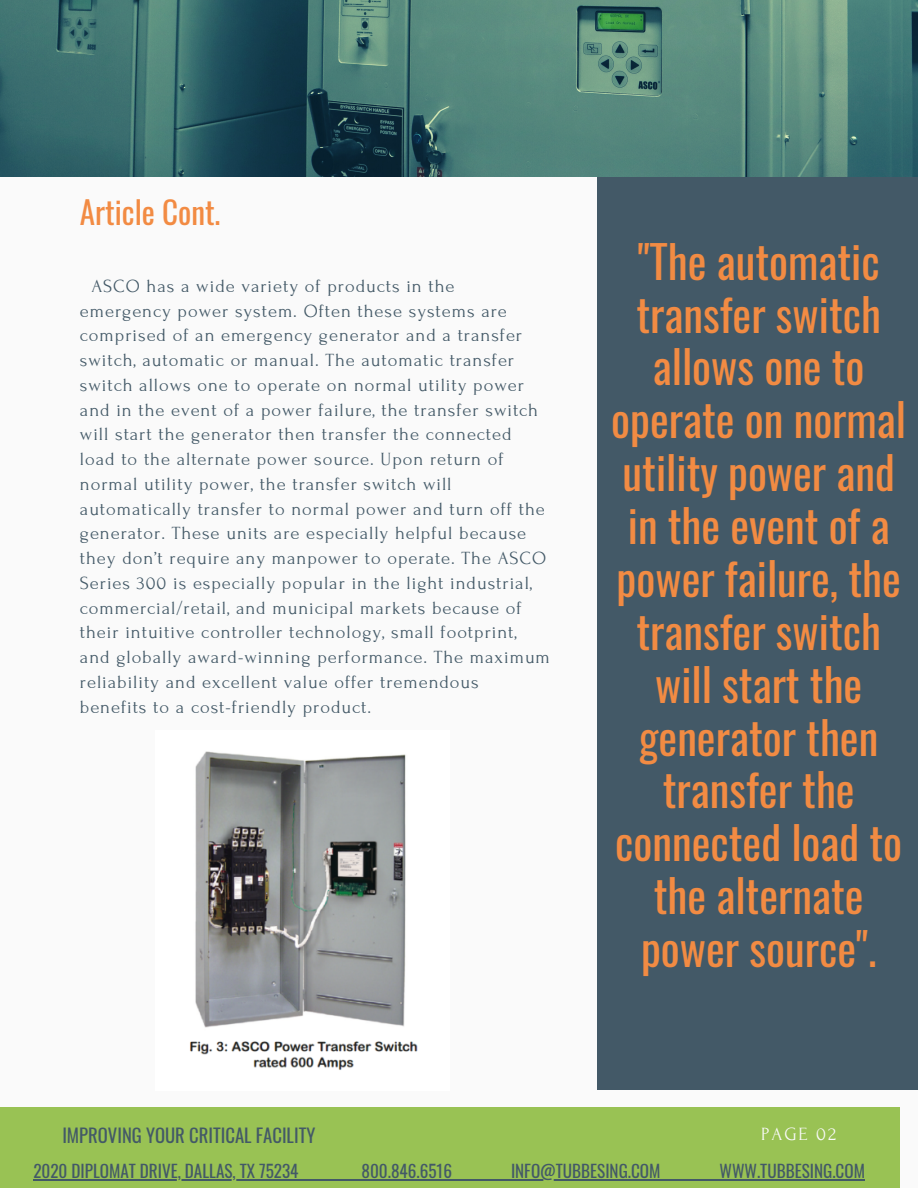
<style>
.page{position:relative;width:918px;height:1188px;background:#fafafa}
.page>*{position:absolute;margin:0;border:0;box-sizing:border-box;transform-origin:0 0}
.t1{font:44.7px/52.8px "Oswald";color:#f28b43;text-align:center}
.t2{font:31.2px "Oswald";color:#f28b43}
.t3{font:18.6px/24.8px "Forum";letter-spacing:.05em;color:#435967}
.t4{font:18.6px "Oswald";color:#435967}
.t5{font:18.6px "Forum";letter-spacing:.1em;color:#fafafa}
.t6{font:17.25px "Oswald";color:#435967}
</style>
<div class="page">
<div style="left:597px;top:86px;width:321px;height:1004px;background:#435967"></div>
<div style="left:0;top:1107px;width:900px;height:81px;background:#99c254"></div>
<img style="left:0;top:0;width:918px;height:177px">
<img style="left:190px;top:751px;width:228px;height:319px">
<hr style="left:33px;top:1180px;width:266px;height:1px;background:#435967">
<hr style="left:299px;top:1180px;width:62px;height:1px;background:#435967">
<hr style="left:361px;top:1180px;width:91px;height:1px;background:#435967">
<hr style="left:452px;top:1180px;width:59px;height:1px;background:#435967">
<hr style="left:511px;top:1180px;width:150px;height:1px;background:#435967">
<hr style="left:661px;top:1180px;width:59px;height:1px;background:#435967">
<hr style="left:720px;top:1180px;width:145px;height:1px;background:#435967">
<h2 class="t2" style="left:80px;top:187px;width:142px">Article Cont.</h2>
<p class="t3" style="left:80px;top:274px;width:472px;text-indent:11px">ASCO has a wide variety of products in the emergency power system. Often these systems are comprised of an emergency generator and a transfer switch, automatic or manual. The automatic transfer switch allows one to operate on normal utility power and in the event of a power failure, the transfer switch will start the generator then transfer the connected load to the alternate power source. Upon return of normal utility power, the transfer switch will automatically transfer to normal power and turn off the generator. These units are especially helpful because they don’t require any manpower to operate. The ASCO Series 300 is especially popular in the light industrial, commercial/retail, and municipal markets because of their intuitive controller technology, small footprint, and globally award-winning performance. The maximum reliability and excellent value offer tremendous benefits to a cost-friendly product.</p>
<h1 class="t1" style="left:611px;top:233px;width:296px">"The automatic transfer switch allows one to operate on normal utility power and in the event of a power failure, the transfer switch will start the generator then transfer the connected load to the alternate power source".</h1>
<p class="t4" style="left:62px;top:1121px;width:255px">IMPROVING YOUR CRITICAL FACILITY</p>
<p class="t5" style="left:761px;top:1125px;width:76px">PAGE 02</p>
<p class="t6" style="left:33px;top:1158px;width:267px">2020 DIPLOMAT DRIVE, DALLAS, TX 75234</p>
<p class="t6" style="left:361px;top:1158px;width:92px">800.846.6516</p>
<p class="t6" style="left:511px;top:1158px;width:151px">INFO@TUBBESING.COM</p>
<p class="t6" style="left:720px;top:1158px;width:147px">WWW.TUBBESING.COM</p>
</div>
